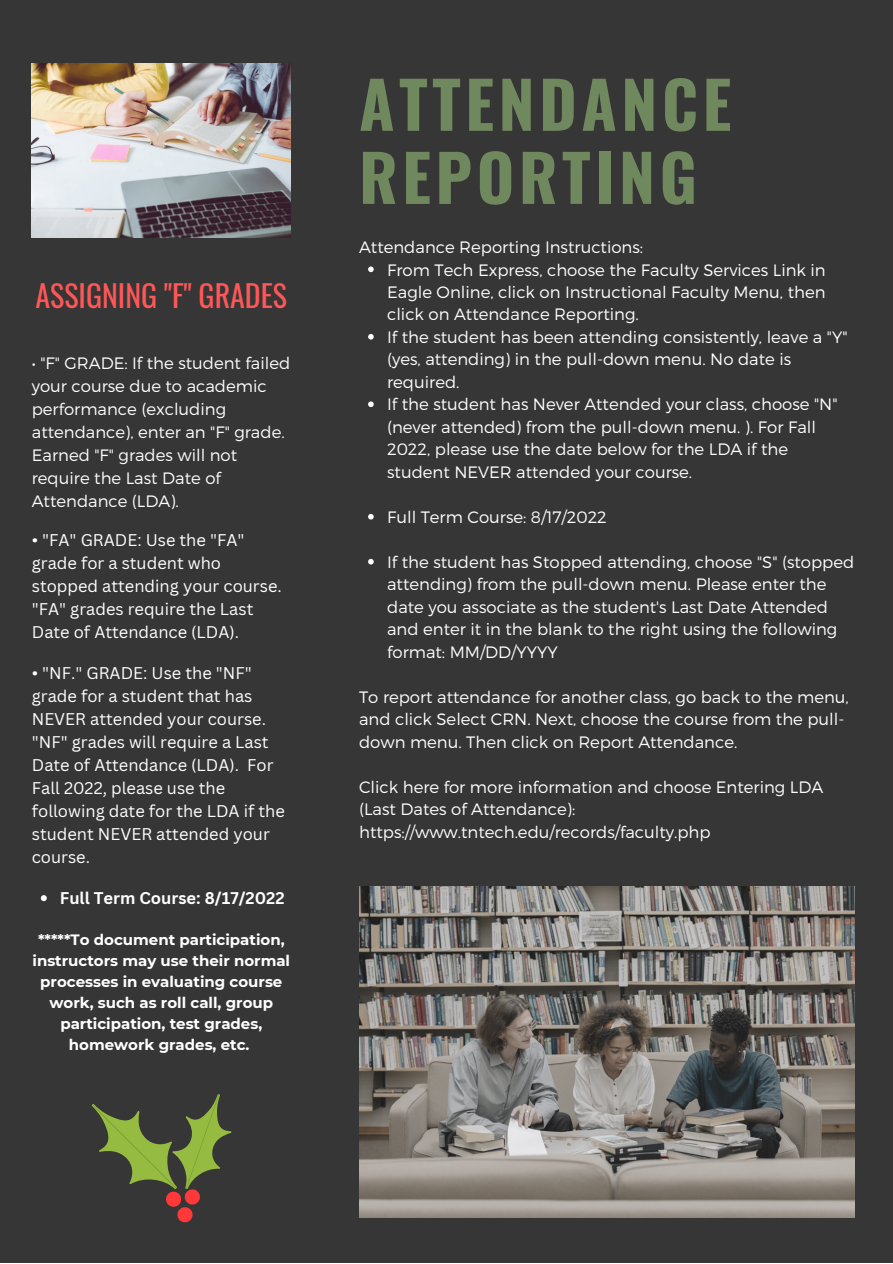
<style>
.page{position:relative;width:893px;height:1264px;background:#fff}
.page>*{position:absolute;margin:0;border:0;box-sizing:border-box;transform-origin:0 0}
.t1{font:700 64.35px/73.1px "Oswald";letter-spacing:.07em;color:#70885d}
.t2{font:30px "Oswald";color:#ff5757}
.t3{font:300 16.5px/22.5px "Montserrat";color:#fff}
.t4{font:16.5px/23px "Canva Sans";color:#fff}
.t5{font:700 16.5px "Canva Sans";color:#fff}
.t6{font:700 15px/21px "Montserrat";color:#fff;text-align:center}
</style>
<div class="page">
<div style="left:0;top:0;width:892px;height:1262px;background:#363636"></div>
<img style="left:32px;top:64px;width:258px;height:173px">
<img style="left:359px;top:886px;width:494px;height:331px">
<svg style="left:92px;top:1094px;width:139px;height:128px"></svg>
<svg style="left:41px;top:895px;width:6px;height:6px"></svg>
<svg style="left:368px;top:266px;width:5px;height:6px"></svg>
<svg style="left:368px;top:334px;width:5px;height:5px"></svg>
<svg style="left:368px;top:401px;width:5px;height:6px"></svg>
<svg style="left:368px;top:514px;width:5px;height:5px"></svg>
<svg style="left:368px;top:559px;width:5px;height:5px"></svg>
<h2 class="t2" style="left:35px;top:272px;width:253px">ASSIGNING "F" GRADES</h2>
<p class="t3" style="left:32px;top:351px;width:260px;line-height:23px">• "F" GRADE: If the student failed your course due to academic performance (excluding attendance), enter an "F" grade.<br>Earned "F" grades will not require the Last Date of<br>Attendance (LDA).</p>
<p class="t4" style="left:32px;top:528px;width:251px">• "FA" GRADE: Use the "FA" grade for a student who stopped attending your course. "FA" grades require the Last<br>Date of Attendance (LDA).</p>
<p class="t4" style="left:32px;top:661px;width:254px">• "NF." GRADE: Use the "NF" grade for a student that has<br>NEVER attended your course. "NF" grades will require a Last<br>Date of Attendance (LDA). For<br>Fall 2022, please use the following date for the LDA if the student NEVER attended your course.</p>
<p class="t5" style="left:60px;top:886px;width:226px">Full Term Course: 8/17/2022</p>
<p class="t6" style="left:32px;top:929px;width:259px">*****To document participation, instructors may use their normal processes in evaluating course work, such as roll call, group participation, test grades, homework grades, etc.</p>
<h1 class="t1" style="left:359px;top:65px;width:374px">ATTENDANCE<br>REPORTING</h1>
<p class="t3" style="left:359px;top:235px;width:285px">Attendance Reporting Instructions:</p>
<p class="t3" style="left:387px;top:257px;width:462px">From Tech Express, choose the Faculty Services Link in Eagle Online, click on Instructional Faculty Menu, then click on Attendance Reporting.<br>If the student has been attending consistently, leave a "Y" (yes, attending) in the pull-down menu. No date is required.<br>If the student has Never Attended your class, choose "N" (never attended) from the pull-down menu. ). For Fall 2022, please use the date below for the LDA if the student NEVER attended your course.</p>
<p class="t3" style="left:387px;top:505px;width:221px">Full Term Course: 8/17/2022</p>
<p class="t3" style="left:387px;top:550px;width:468px">If the student has Stopped attending, choose "S" (stopped attending) from the pull-down menu. Please enter the date you associate as the student's Last Date Attended and enter it in the blank to the right using the following format: MM/DD/YYYY</p>
<p class="t3" style="left:359px;top:685px;width:491px">To report attendance for another class, go back to the menu, and click Select CRN. Next, choose the course from the pull&shy;down menu. Then click on Report Attendance.</p>
<p class="t3" style="left:359px;top:774px;width:465px">Click here for more information and choose Entering LDA (Last Dates of Attendance): https://www.tntech.edu/records/faculty.php</p>
</div>
